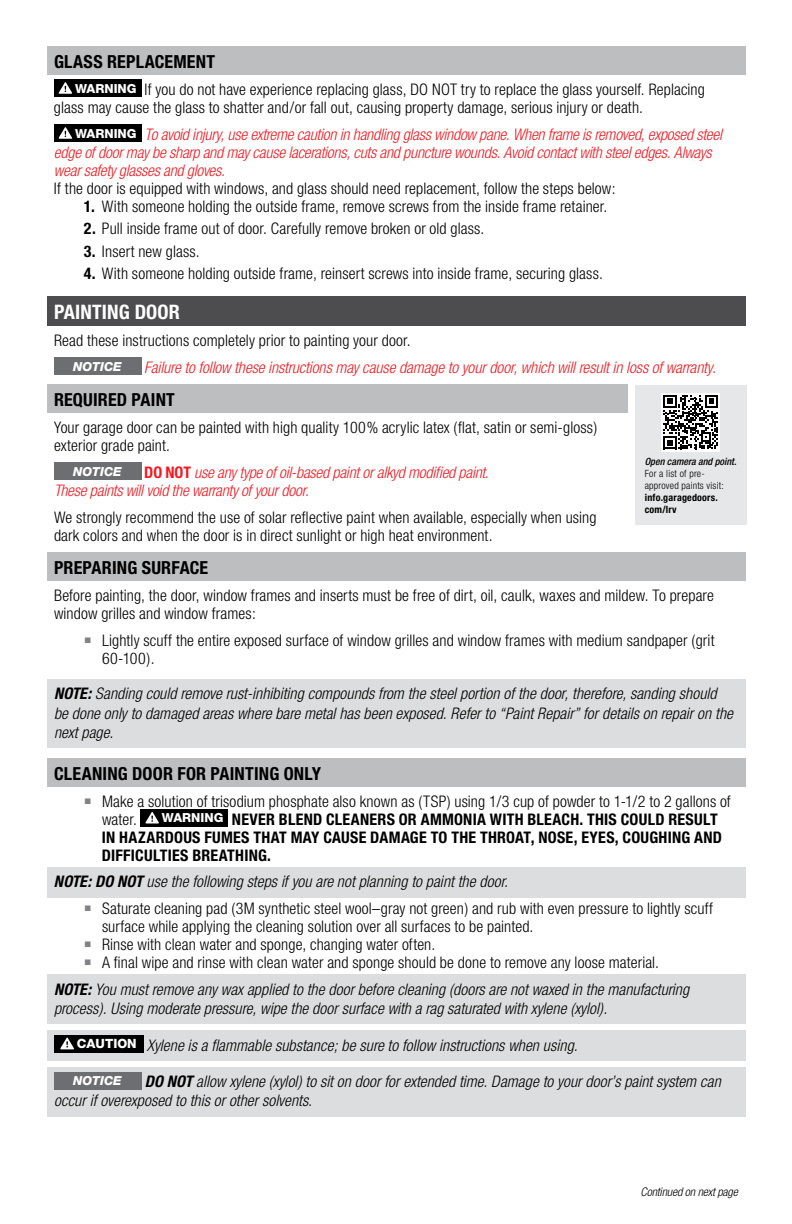
<style>
.page{position:relative;width:792px;height:1224px;background:#fff}
.page>*{position:absolute;margin:0;border:0;box-sizing:border-box;transform-origin:0 0}
.t1{font:700 condensed 20px "Helvetica Neue";letter-spacing:.005em;color:#fff}
.t2{font:700 condensed 18px "Helvetica Neue";letter-spacing:.01em;color:#000}
.t3{font:300 condensed 16px/18px "Helvetica Neue";letter-spacing:.01em;color:#000}
.t4{font:italic 300 condensed 16px/19.2px "Helvetica Neue";letter-spacing:.005em;color:#000}
.t5{font:italic 300 condensed 16px/18px "Helvetica Neue";letter-spacing:-.015em;color:#ed1c24}
.t6{font:700 condensed 16px/18px "Helvetica Neue";letter-spacing:.015em;color:#000}
.t7{font:italic 800 12.4px "Helvetica Neue";color:#fff}
.t8{font:italic 300 condensed 12px "Helvetica Neue";letter-spacing:-.01em;color:#000}
.t9{font:300 condensed 10px/12px "Helvetica Neue";letter-spacing:.02em;color:#000}
.t10{font:700 condensed 10px/12px "Helvetica Neue";letter-spacing:.02em;color:#000}
.t11{font:italic 500 condensed 10px "Helvetica Neue";color:#000}
.s1{font-weight:800;font-stretch:normal;font-size:12.4px;color:#fff}
.s2{font-weight:800;font-style:normal;font-stretch:normal;font-size:12.4px;color:#fff}
.s3{font-weight:700}
.s4{font-weight:700;font-style:normal}
.s5{font-style:normal}
.s6{font-weight:800;font-style:normal;font-stretch:normal;font-size:12.8px;color:#fff}
</style>
<div class="page">
<div style="left:47px;top:47px;width:698px;height:28px;background:#bcbec0"></div>
<div style="left:47px;top:296px;width:698px;height:30px;background:#4d4d4f"></div>
<div style="left:47px;top:385px;width:698px;height:28px;background:#bcbec0"></div>
<div style="left:47px;top:553px;width:698px;height:28px;background:#bcbec0"></div>
<div style="left:47px;top:679px;width:698px;height:69px;background:#dcddde"></div>
<div style="left:47px;top:759px;width:698px;height:28px;background:#bcbec0"></div>
<div style="left:47px;top:867px;width:698px;height:31px;background:#dcddde"></div>
<div style="left:47px;top:975px;width:698px;height:49px;background:#dcddde"></div>
<div style="left:47px;top:1031px;width:698px;height:30px;background:#dcddde"></div>
<div style="left:47px;top:1067px;width:698px;height:50px;background:#dcddde"></div>
<div style="left:54px;top:80px;width:87px;height:17px;background:#000"></div>
<svg style="left:59px;top:82px;width:13px;height:12px"></svg>
<div style="left:54px;top:125px;width:87px;height:17px;background:#000"></div>
<svg style="left:59px;top:127px;width:13px;height:12px"></svg>
<div style="left:54px;top:358px;width:87px;height:17px;background:#6d6e71"></div>
<div style="left:54px;top:463px;width:87px;height:17px;background:#6d6e71"></div>
<div style="left:141px;top:810px;width:87px;height:17px;background:#000"></div>
<svg style="left:146px;top:812px;width:13px;height:11px"></svg>
<div style="left:54px;top:1035px;width:89px;height:18px;background:#000"></div>
<svg style="left:60px;top:1038px;width:14px;height:11px"></svg>
<div style="left:54px;top:1072px;width:87px;height:17px;background:#6d6e71"></div>
<div style="left:628px;top:383px;width:134px;height:123px;background:#fff"></div>
<div style="left:635px;top:385px;width:111px;height:140px;background:#e6e7e8"></div>
<div style="left:661px;top:393px;width:59px;height:58px;background:#fff"></div>
<svg style="left:663px;top:395px;width:55px;height:54px"></svg>
<p class="t2" style="left:54px;top:51px;width:163px">GLASS REPLACEMENT</p>
<p class="t3" style="left:54px;top:80px;width:652px;text-indent:21px"><span class="s1">WARNING</span> If you do not have experience replacing glass, DO NOT try to replace the glass yourself. Replacing glass may cause the glass to shatter and/or fall out, causing property damage, serious injury or death.</p>
<p class="t5" style="left:54px;top:125px;width:670px;text-indent:21px"><span class="s2">WARNING</span> To avoid injury, use extreme caution in handling glass window pane. When frame is removed, exposed steel edge of door may be sharp and may cause lacerations, cuts and puncture wounds. Avoid contact with steel edges. Always wear safety glasses and gloves.</p>
<p class="t3" style="left:54px;top:179px;width:563px">If the door is equipped with windows, and glass should need replacement, follow the steps below:</p>
<p class="t3" style="left:84px;top:197px;width:525px"><span class="s3">1.</span> With someone holding the outside frame, remove screws from the inside frame retainer.</p>
<p class="t3" style="left:84px;top:220px;width:402px"><span class="s3">2.</span> Pull inside frame out of door. Carefully remove broken or old glass.</p>
<p class="t3" style="left:84px;top:242px;width:117px"><span class="s3">3.</span> Insert new glass.</p>
<p class="t3" style="left:84px;top:264px;width:520px"><span class="s3">4.</span> With someone holding outside frame, reinsert screws into inside frame, securing glass.</p>
<p class="t1" style="left:54px;top:300px;width:127px">PAINTING DOOR</p>
<p class="t3" style="left:54px;top:331px;width:358px">Read these instructions completely prior to painting your door.</p>
<p class="t7" style="left:73px;top:359px;width:50px">NOTICE</p>
<p class="t5" style="left:144px;top:358px;width:573px">Failure to follow these instructions may cause damage to your door, which will result in loss of warranty.</p>
<p class="t2" style="left:54px;top:389px;width:122px">REQUIRED PAINT</p>
<p class="t3" style="left:54px;top:418px;width:545px">Your garage door can be painted with high quality 100% acrylic latex (flat, satin or semi-gloss) exterior grade paint.</p>
<p class="t7" style="left:73px;top:464px;width:50px">NOTICE</p>
<p class="t11" style="left:645px;top:456px;width:93px">Open camera and point.</p>
<p class="t9" style="left:645px;top:468px;width:80px">For a list of pre&shy;approved paints visit:</p>
<p class="t10" style="left:645px;top:491px;width:75px">info.garagedoors. com/lrv</p>
<p class="t5" style="left:54px;top:463px;width:436px;text-indent:90px"><span class="s4">DO NOT</span> use any type of oil-based paint or alkyd modified paint.<br>These paints will void the warranty of your door.</p>
<p class="t3" style="left:54px;top:508px;width:544px">We strongly recommend the use of solar reflective paint when available, especially when using dark colors and when the door is in direct sunlight or high heat environment.</p>
<p class="t2" style="left:54px;top:557px;width:156px">PREPARING SURFACE</p>
<p class="t3" style="left:54px;top:586px;width:661px">Before painting, the door, window frames and inserts must be free of dirt, oil, caulk, waxes and mildew. To prepare window grilles and window frames:</p>
<p class="t3" style="left:102px;top:631px;width:614px;text-indent:-17px"><sup>■</sup> Lightly scuff the entire exposed surface of window grilles and window frames with medium sandpaper (grit<br>60-100).</p>
<p class="t4" style="left:54px;top:684px;width:681px"><span class="s3">NOTE:</span> Sanding could remove rust-inhibiting compounds from the steel portion of the door, therefore, sanding should be done only to damaged areas where bare metal has been exposed. Refer to “Paint Repair” for details on repair on the next page.</p>
<p class="t2" style="left:54px;top:762px;width:269px">CLEANING DOOR FOR PAINTING ONLY</p>
<p class="t3" style="left:102px;top:792px;width:630px;text-indent:-17px"><sup>■</sup> Make a solution of trisodium phosphate also known as (TSP) using 1/3 cup of powder to 1-1/2 to 2 gallons of water.</p>
<p class="t6" style="left:102px;top:810px;width:622px;text-indent:60px"><span class="s1">WARNING</span> NEVER BLEND CLEANERS OR AMMONIA WITH BLEACH. THIS COULD RESULT<br>IN HAZARDOUS FUMES THAT MAY CAUSE DAMAGE TO THE THROAT, NOSE, EYES, COUGHING AND<br>DIFFICULTIES BREATHING.</p>
<p class="t4" style="left:54px;top:872px;width:456px"><span class="s3">NOTE: DO NOT</span> use the following steps if you are not planning to paint the door.</p>
<p class="t3" style="left:102px;top:899px;width:613px;text-indent:-17px"><sup>■</sup> Saturate cleaning pad (3M synthetic steel wool–gray not green) and rub with even pressure to lightly scuff surface while applying the cleaning solution over all surfaces to be painted.</p>
<p class="t3" style="left:85px;top:935px;width:352px"><sup>■</sup> Rinse with clean water and sponge, changing water often.</p>
<p class="t4" style="left:54px;top:949px;width:637px;line-height:26.4px;text-align:center"><sup>■</sup> <span class="s5">A final wipe and rinse with clean water and sponge should be done to remove any loose material.<br></span><span class="s3">NOTE:</span> You must remove any wax applied to the door before cleaning (doors are not waxed in the manufacturing</p>
<p class="t4" style="left:54px;top:998px;width:555px">process). Using moderate pressure, wipe the door surface with a rag saturated with xylene (xylol).</p>
<p class="t4" style="left:77px;top:1035px;width:502px"><span class="s6">CAUTION</span> Xylene is a flammable substance; be sure to follow instructions when using.</p>
<p class="t7" style="left:73px;top:1073px;width:50px">NOTICE</p>
<p class="t4" style="left:54px;top:1072px;width:668px;text-indent:91px"><span class="s3">DO NOT</span> allow xylene (xylol) to sit on door for extended time. Damage to your door’s paint system can occur if overexposed to this or other solvents.</p>
<p class="t8" style="left:641px;top:1184px;width:99px">Continued on next page</p>
</div>
